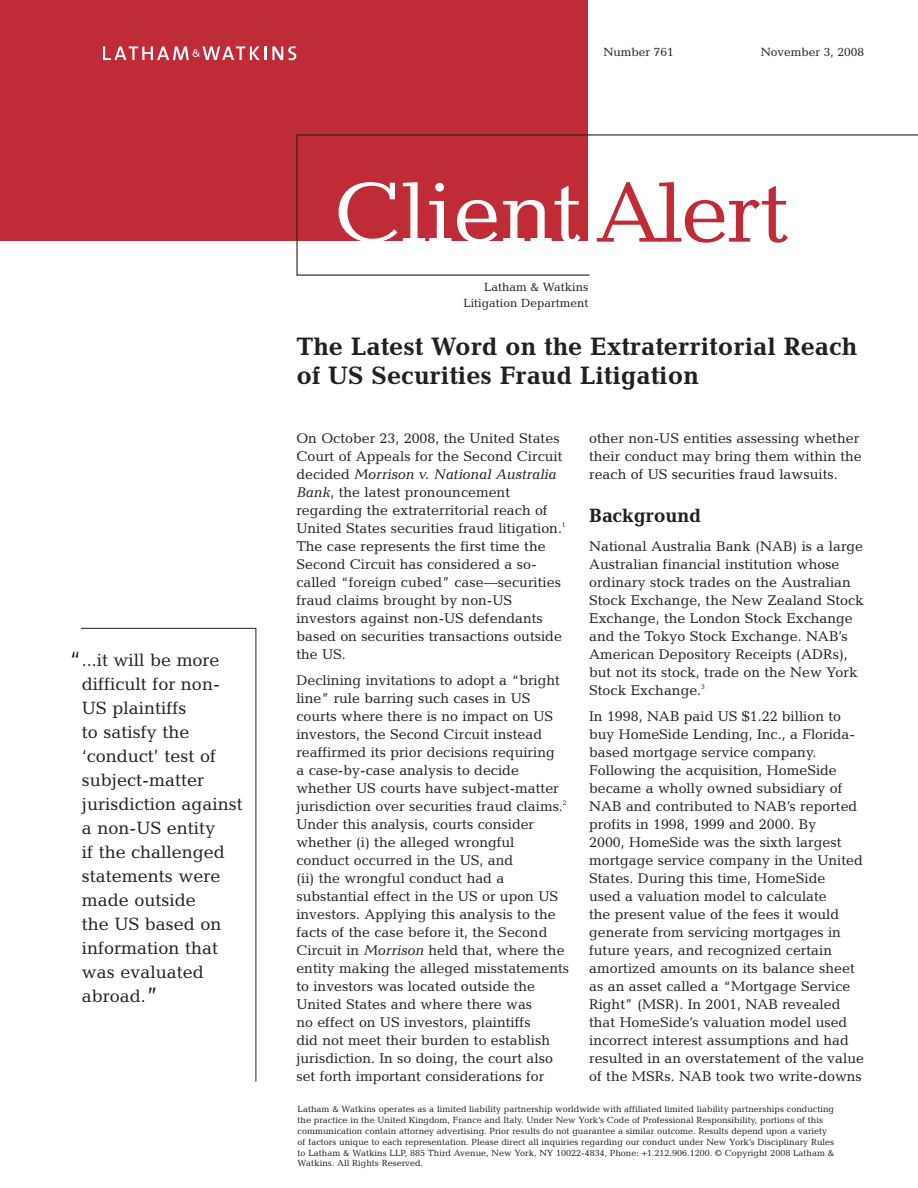
<style>
.page{position:relative;width:918px;height:1188px;background:#fff}
.page>*{position:absolute;margin:0;border:0;box-sizing:border-box;transform-origin:0 0}
.t1{font:86.25px "Candida";color:#fff}
.t2{font:700 25.5px/28.5px "Candida";color:#231f20}
.t3{font:700 19.5px "Candida";letter-spacing:-.01em;color:#231f20}
.t4{font:18px/24px "Candida";color:#231f20}
.t5{font:14.25px/18px "Candida";color:#231f20}
.t6{font:12px/16.5px "Candida";color:#231f20;text-align:right}
.t7{font:9px/10.8px "Candida";color:#231f20}
.s1{font-size:24px}
.s2{color:#bf2b37}
.s3{font-style:italic}
</style>
<div class="page">
<div style="left:0;top:0;width:588px;height:241px;background:#bf2b37"></div>
<svg style="left:272px;top:46px;width:24px;height:14px"></svg>
<svg style="left:103px;top:46px;width:163px;height:14px"></svg>
<svg style="left:296px;top:134px;width:622px;height:142px"></svg>
<svg style="left:81px;top:628px;width:175px;height:454px"></svg>
<div style="left:68px;top:648px;width:175px;height:434px;background:#fff"></div>
<p class="t4" style="left:82px;top:648px;width:163px;text-indent:-14px"><span class="s1">“</span>...it will be more difficult for non-<br>US plaintiffs<br>to satisfy the ‘conduct’ test of subject-matter jurisdiction against a non-US entity<br>if the challenged statements were made outside<br>the US based on information that was evaluated abroad.<span class="s1">”</span></p>
<p class="t6" style="left:603px;top:44px;width:72px">Number 761</p>
<p class="t6" style="left:761px;top:44px;width:105px">November 3, 2008</p>
<h1 class="t1" style="left:334px;top:163px;width:456px">Client <span class="s2">Alert</span></h1>
<p class="t6" style="left:463px;top:278px;width:127px">Latham &amp; Watkins<br>Litigation Department</p>
<h2 class="t2" style="left:296px;top:332px;width:563px">The Latest Word on the Extraterritorial Reach of US Securities Fraud Litigation</h2>
<p class="t5" style="left:296px;top:429px;width:271px">On October 23, 2008, the United States Court of Appeals for the Second Circuit decided <span class="s3">Morrison v. National Australia Bank</span>, the latest pronouncement regarding the extraterritorial reach of United States securities fraud litigation.<sup>1<br></sup>The case represents the first time the Second Circuit has considered a so&shy;called “foreign cubed” case—securities fraud claims brought by non-US investors against non-US defendants based on securities transactions outside the US.</p>
<p class="t5" style="left:296px;top:671px;width:274px">Declining invitations to adopt a “bright line” rule barring such cases in US courts where there is no impact on US investors, the Second Circuit instead reaffirmed its prior decisions requiring<br>a case-by-case analysis to decide whether US courts have subject-matter jurisdiction over securities fraud claims.<sup>2<br></sup>Under this analysis, courts consider whether (i) the alleged wrongful conduct occurred in the US, and<br>(ii) the wrongful conduct had a substantial effect in the US or upon US investors. Applying this analysis to the facts of the case before it, the Second Circuit in <span class="s3">Morrison</span> held that, where the entity making the alleged misstatements to investors was located outside the United States and where there was<br>no effect on US investors, plaintiffs<br>did not meet their burden to establish jurisdiction. In so doing, the court also set forth important considerations for</p>
<p class="t5" style="left:589px;top:429px;width:274px">other non-US entities assessing whether their conduct may bring them within the reach of US securities fraud lawsuits.</p>
<h3 class="t3" style="left:589px;top:505px;width:113px">Background</h3>
<p class="t5" style="left:589px;top:537px;width:276px">National Australia Bank (NAB) is a large Australian financial institution whose ordinary stock trades on the Australian Stock Exchange, the New Zealand Stock Exchange, the London Stock Exchange and the Tokyo Stock Exchange. NAB’s American Depository Receipts (ADRs), but not its stock, trade on the New York Stock Exchange.<sup>3</sup></p>
<p class="t5" style="left:589px;top:707px;width:276px">In 1998, NAB paid US $1.22 billion to buy HomeSide Lending, Inc., a Florida&shy;based mortgage service company.<br>Following the acquisition, HomeSide became a wholly owned subsidiary of NAB and contributed to NAB’s reported profits in 1998, 1999 and 2000. By<br>2000, HomeSide was the sixth largest mortgage service company in the United States. During this time, HomeSide<br>used a valuation model to calculate<br>the present value of the fees it would generate from servicing mortgages in future years, and recognized certain amortized amounts on its balance sheet as an asset called a “Mortgage Service Right” (MSR). In 2001, NAB revealed that HomeSide’s valuation model used incorrect interest assumptions and had resulted in an overstatement of the value of the MSRs. NAB took two write-downs</p>
<p class="t7" style="left:298px;top:1104px;width:538px">Latham &amp; Watkins operates as a limited liability partnership worldwide with affiliated limited liability partnerships conducting the practice in the United Kingdom, France and Italy. Under New York’s Code of Professional Responsibility, portions of this communication contain attorney advertising. Prior results do not guarantee a similar outcome. Results depend upon a variety of factors unique to each representation. Please direct all inquiries regarding our conduct under New York’s Disciplinary Rules to Latham &amp; Watkins LLP, 885 Third Avenue, New York, NY 10022-4834, Phone: +1.212.906.1200. © Copyright 2008 Latham &amp; Watkins. All Rights Reserved.</p>
</div>
